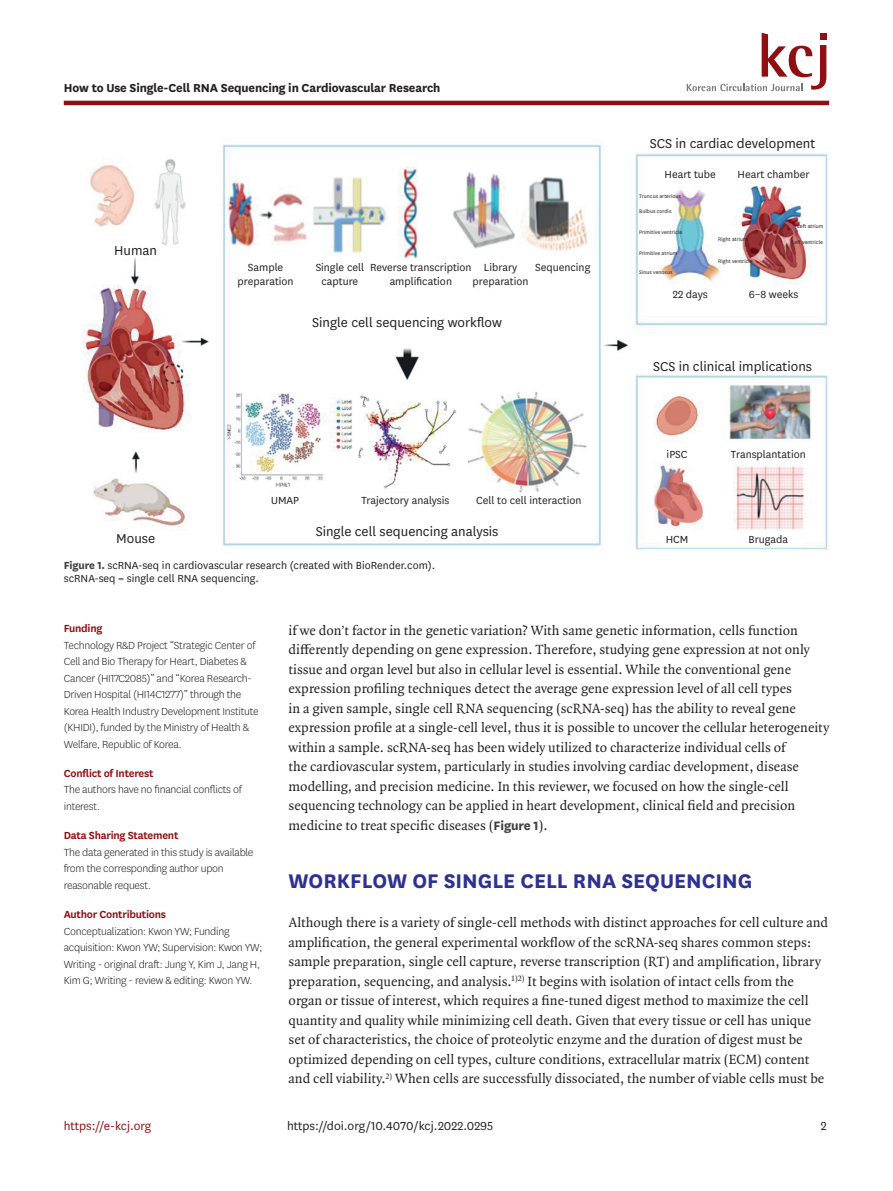
<style>
.page{position:relative;width:893px;height:1191px;background:#fff}
.page>*{position:absolute;margin:0;border:0;box-sizing:border-box;transform-origin:0 0}
.body_title1{font:700 23.1px "National";color:#2e3092}
.t1{font:15px "National";color:#231f20}
.body_p_first{font:14.25px/19.5px "Quadraat OT";color:#231f20}
.alt-title-type{font:700 13.5px "National";letter-spacing:-.01em;color:#231f20}
.doi_running_footer{font:13.5px "National";color:#231f20}
.t2{font:13.5px "National";color:#900f13}
.conflict_p{font:300 12px/16.5px "National";letter-spacing:-.02em;color:#231f20}
.fig_caption{font:12px/14.4px "National";color:#231f20;text-align:center}
.conflict_title{font:600 12px "National";letter-spacing:-.02em;color:#900f13}
.t3{font:6px "National";color:#231f20}
.s1{font-weight:700;color:#3e3e3f}
.s2{font-family:"National";font-weight:700;color:#3e3e3f}
</style>
<div class="page">
<hr style="left:64px;top:101px;width:765px;height:4px;background:#900f13">
<div style="left:820px;top:34px;width:7px;height:6px;background:#900f13"></div>
<svg style="left:687px;top:33px;width:139px;height:58px"></svg>
<img style="left:83px;top:137px;width:745px;height:413px">
<p class="alt-title-type" style="left:64px;top:78px;width:378px">How to Use Single-Cell RNA Sequencing in Cardiovascular Research</p>
<p class="t1" style="left:114px;top:240px;width:44px">Human</p>
<p class="fig_caption" style="left:238px;top:259px;width:58px">Sample preparation</p>
<p class="fig_caption" style="left:316px;top:259px;width:50px">Single cell capture</p>
<p class="fig_caption" style="left:370px;top:259px;width:103px">Reverse transcription amplification</p>
<p class="t1" style="left:312px;top:312px;width:191px">Single cell sequencing workflow</p>
<p class="fig_caption" style="left:473px;top:259px;width:58px">Library preparation</p>
<p class="fig_caption" style="left:535px;top:259px;width:57px">Sequencing</p>
<p class="fig_caption" style="left:271px;top:493px;width:29px">UMAP</p>
<p class="fig_caption" style="left:361px;top:493px;width:90px">Trajectory analysis</p>
<p class="fig_caption" style="left:476px;top:493px;width:107px">Cell to cell interaction</p>
<p class="t1" style="left:650px;top:134px;width:167px">SCS in cardiac development</p>
<p class="fig_caption" style="left:664px;top:166px;width:53px">Heart tube</p>
<p class="fig_caption" style="left:738px;top:166px;width:73px">Heart chamber</p>
<p class="t3" style="left:639px;top:192px;width:43px">Truncus arterious</p>
<p class="t3" style="left:639px;top:207px;width:34px">Bulbus cordis</p>
<p class="t3" style="left:639px;top:228px;width:45px">Primitive ventricle</p>
<p class="t3" style="left:639px;top:249px;width:40px">Primitive atrium</p>
<p class="t3" style="left:639px;top:268px;width:35px">Sinus venosus</p>
<p class="t3" style="left:718px;top:235px;width:31px">Right atrium</p>
<p class="t3" style="left:718px;top:257px;width:36px">Right ventricle</p>
<p class="t3" style="left:797px;top:223px;width:28px">Left atrium</p>
<p class="t3" style="left:792px;top:239px;width:33px">Left ventricle</p>
<p class="fig_caption" style="left:673px;top:286px;width:36px">22 days</p>
<p class="fig_caption" style="left:749px;top:286px;width:51px">6–8 weeks</p>
<p class="t1" style="left:653px;top:357px;width:160px">SCS in clinical implications</p>
<p class="fig_caption" style="left:667px;top:446px;width:22px">iPSC</p>
<p class="fig_caption" style="left:731px;top:446px;width:76px">Transplantation</p>
<p class="t1" style="left:316px;top:521px;width:184px">Single cell sequencing analysis</p>
<p class="t1" style="left:116px;top:528px;width:41px">Mouse</p>
<p class="fig_caption" style="left:666px;top:531px;width:24px">HCM</p>
<p class="fig_caption" style="left:749px;top:531px;width:41px">Brugada</p>
<p class="fig_caption" style="left:64px;top:558px;width:373px;line-height:13.5px;text-align:left"><span class="s1">Figure 1.</span> scRNA-seq in cardiovascular research (created with BioRender.com). scRNA-seq = single cell RNA sequencing.</p>
<p class="conflict_title" style="left:64px;top:620px;width:40px">Funding</p>
<p class="conflict_p" style="left:64px;top:636px;width:196px">Technology R&amp;D Project “Strategic Center of Cell and Bio Therapy for Heart, Diabetes &amp; Cancer (HI17C2085)” and “Korea Research-Driven Hospital (HI14C1277)” through the Korea Health Industry Development Institute (KHIDI), funded by the Ministry of Health &amp; Welfare, Republic of Korea.</p>
<p class="conflict_title" style="left:64px;top:765px;width:91px">Conflict of Interest</p>
<p class="conflict_p" style="left:64px;top:781px;width:179px">The authors have no financial conflicts of interest.</p>
<p class="conflict_title" style="left:64px;top:827px;width:116px">Data Sharing Statement</p>
<p class="conflict_p" style="left:64px;top:843px;width:191px">The data generated in this study is available from the corresponding author upon reasonable request.</p>
<p class="conflict_title" style="left:64px;top:906px;width:104px">Author Contributions</p>
<p class="conflict_p" style="left:64px;top:922px;width:200px">Conceptualization: Kwon YW; Funding acquisition: Kwon YW; Supervision: Kwon YW; Writing - original draft: Jung Y, Kim J, Jang H, Kim G; Writing - review &amp; editing: Kwon YW.</p>
<p class="body_p_first" style="left:289px;top:620px;width:542px">if we don’t factor in the genetic variation? With same genetic information, cells function differently depending on gene expression. Therefore, studying gene expression at not only tissue and organ level but also in cellular level is essential. While the conventional gene expression profiling techniques detect the average gene expression level of all cell types<br>in a given sample, single cell RNA sequencing (scRNA-seq) has the ability to reveal gene expression profile at a single-cell level, thus it is possible to uncover the cellular heterogeneity within a sample. scRNA-seq has been widely utilized to characterize individual cells of<br>the cardiovascular system, particularly in studies involving cardiac development, disease modelling, and precision medicine. In this reviewer, we focused on how the single-cell sequencing technology can be applied in heart development, clinical field and precision medicine to treat specific diseases (<span class="s2">Figure 1</span>).</p>
<p class="body_title1" style="left:289px;top:865px;width:465px">WORKFLOW OF SINGLE CELL RNA SEQUENCING</p>
<p class="body_p_first" style="left:289px;top:913px;width:541px">Although there is a variety of single-cell methods with distinct approaches for cell culture and amplification, the general experimental workflow of the scRNA-seq shares common steps: sample preparation, single cell capture, reverse transcription (RT) and amplification, library preparation, sequencing, and analysis.<sup>1)2)</sup> It begins with isolation of intact cells from the organ or tissue of interest, which requires a fine-tuned digest method to maximize the cell quantity and quality while minimizing cell death. Given that every tissue or cell has unique set of characteristics, the choice of proteolytic enzyme and the duration of digest must be optimized depending on cell types, culture conditions, extracellular matrix (ECM) content and cell viability.<sup>2)</sup> When cells are successfully dissociated, the number of viable cells must be</p>
<p class="doi_running_footer" style="left:821px;top:1116px;width:7px">2</p>
<p class="t2" style="left:64px;top:1116px;width:89px">https://e-kcj.org</p>
<p class="doi_running_footer" style="left:287px;top:1116px;width:208px">https://doi.org/10.4070/kcj.2022.0295</p>
</div>
